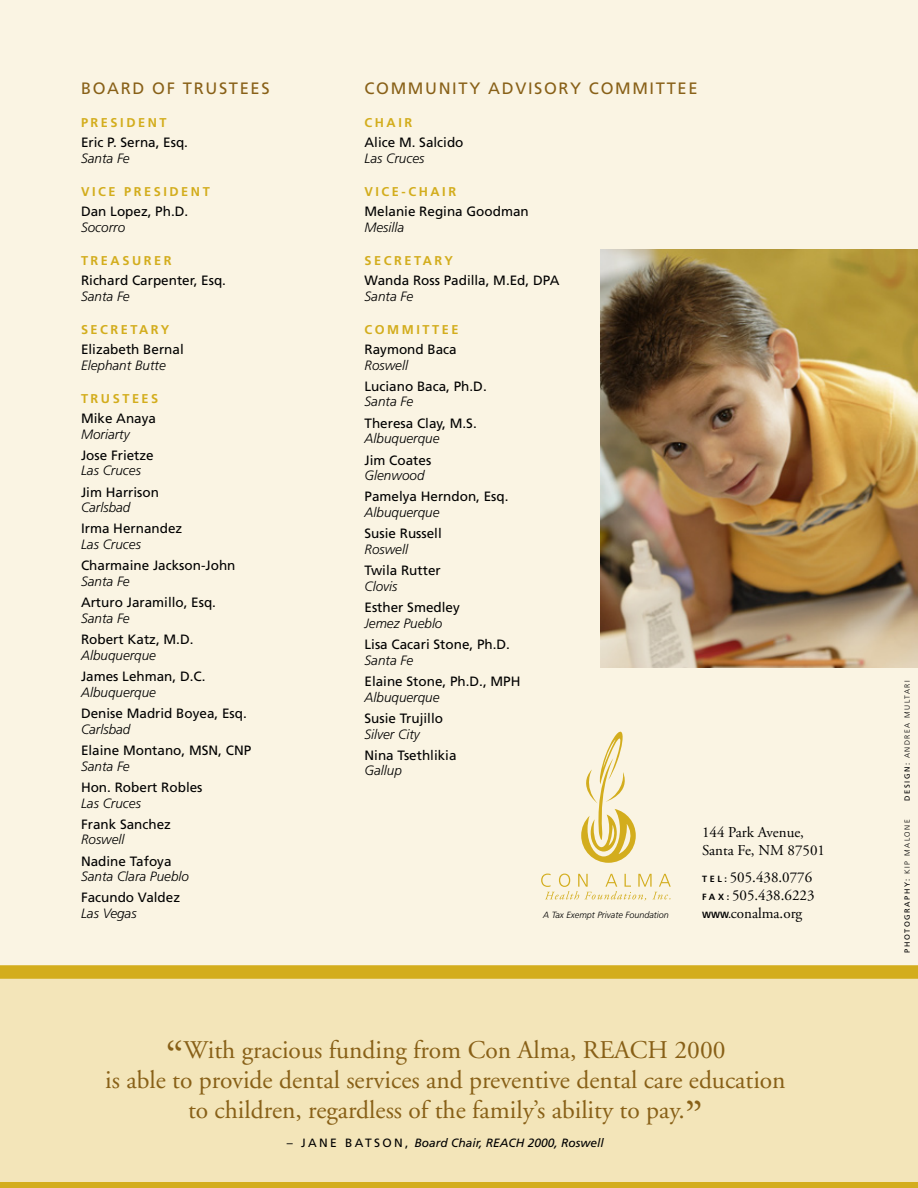
<style>
.page{position:relative;width:918px;height:1188px;background:#faf4e3}
.page>*{position:absolute;margin:0;border:0;box-sizing:border-box;transform-origin:0 0}
.t1{font:25.5px/30px "Adobe Garamond";color:#886017;text-align:center}
.t2{font:16.5px "Frutiger";letter-spacing:.1em;color:#886017}
.t3{font:15px/18px "Adobe Garamond";color:#000}
.t4{font:13.5px "Frutiger";color:#000}
.t5{font:italic 300 13.5px "Frutiger";color:#000}
.t6{font:700 12.75px "Frutiger";letter-spacing:.2em;color:#d3ad1d}
.t7{font:italic 12px "Frutiger";color:#000}
.t8{font:italic 300 9px "Frutiger";color:#000}
.t9{font:7.5px "Frutiger";letter-spacing:.2em;color:#000}
.t10{font:300 7.5px "Frutiger";letter-spacing:.2em;color:#000}
.s1{font-family:"Frutiger";font-weight:700;font-size:9px}
.s2{font-size:45px}
.s3{font-style:normal}
.s4{font-weight:400}
.s5{font-weight:300}
</style>
<div class="page">
<div style="left:0;top:972px;width:918px;height:216px;background:#f3e5b9"></div>
<svg style="left:581px;top:731px;width:55px;height:132px"></svg>
<svg style="left:541px;top:874px;width:130px;height:26px"></svg>
<img style="left:601px;top:250px;width:317px;height:418px">
<div style="left:0;top:1182px;width:918px;height:6px;background:#d3ad1d"></div>
<div style="left:0;top:965px;width:918px;height:14px;background:#d3ad1d"></div>
<p class="t2" style="left:81px;top:78px;width:190px">BOARD OF TRUSTEES</p>
<p class="t6" style="left:81px;top:115px;width:87px">PRESIDENT</p>
<p class="t4" style="left:81px;top:134px;width:109px">Eric P. Serna, Esq.</p>
<p class="t5" style="left:81px;top:150px;width:50px">Santa Fe</p>
<p class="t6" style="left:81px;top:184px;width:130px">VICE PRESIDENT</p>
<p class="t4" style="left:81px;top:203px;width:109px">Dan Lopez, Ph.D.</p>
<p class="t5" style="left:81px;top:219px;width:46px">Socorro</p>
<p class="t6" style="left:81px;top:253px;width:92px">TREASURER</p>
<p class="t4" style="left:81px;top:272px;width:147px">Richard Carpenter, Esq.</p>
<p class="t5" style="left:81px;top:288px;width:50px">Santa Fe</p>
<p class="t6" style="left:81px;top:322px;width:90px">SECRETARY</p>
<p class="t4" style="left:81px;top:341px;width:104px">Elizabeth Bernal</p>
<p class="t5" style="left:81px;top:357px;width:86px">Elephant Butte</p>
<p class="t6" style="left:81px;top:391px;width:79px">TRUSTEES</p>
<p class="t4" style="left:81px;top:410px;width:77px">Mike Anaya</p>
<p class="t5" style="left:81px;top:426px;width:50px">Moriarty</p>
<p class="t4" style="left:81px;top:447px;width:74px">Jose Frietze</p>
<p class="t5" style="left:81px;top:463px;width:61px">Las Cruces</p>
<p class="t4" style="left:81px;top:484px;width:80px">Jim Harrison</p>
<p class="t5" style="left:81px;top:500px;width:51px">Carlsbad</p>
<p class="t4" style="left:81px;top:521px;width:103px">Irma Hernandez</p>
<p class="t5" style="left:81px;top:537px;width:61px">Las Cruces</p>
<p class="t4" style="left:81px;top:558px;width:156px">Charmaine Jackson-John</p>
<p class="t5" style="left:81px;top:574px;width:50px">Santa Fe</p>
<p class="t4" style="left:81px;top:595px;width:137px">Arturo Jaramillo, Esq.</p>
<p class="t5" style="left:81px;top:611px;width:50px">Santa Fe</p>
<p class="t4" style="left:81px;top:632px;width:114px">Robert Katz, M.D.</p>
<p class="t5" style="left:81px;top:648px;width:77px">Albuquerque</p>
<p class="t4" style="left:81px;top:668px;width:126px">James Lehman, D.C.</p>
<p class="t5" style="left:81px;top:684px;width:77px">Albuquerque</p>
<p class="t4" style="left:81px;top:705px;width:167px">Denise Madrid Boyea, Esq.</p>
<p class="t5" style="left:81px;top:721px;width:51px">Carlsbad</p>
<p class="t4" style="left:81px;top:742px;width:172px">Elaine Montano, MSN, CNP</p>
<p class="t5" style="left:81px;top:758px;width:50px">Santa Fe</p>
<p class="t4" style="left:81px;top:779px;width:123px">Hon. Robert Robles</p>
<p class="t5" style="left:81px;top:795px;width:61px">Las Cruces</p>
<p class="t4" style="left:81px;top:816px;width:92px">Frank Sanchez</p>
<p class="t5" style="left:81px;top:832px;width:45px">Roswell</p>
<p class="t4" style="left:81px;top:853px;width:92px">Nadine Tafoya</p>
<p class="t5" style="left:81px;top:869px;width:110px">Santa Clara Pueblo</p>
<p class="t4" style="left:81px;top:890px;width:101px">Facundo Valdez</p>
<p class="t5" style="left:81px;top:906px;width:57px">Las Vegas</p>
<p class="t2" style="left:364px;top:78px;width:335px">COMMUNITY ADVISORY COMMITTEE</p>
<p class="t6" style="left:364px;top:115px;width:49px">CHAIR</p>
<p class="t4" style="left:364px;top:134px;width:101px">Alice M. Salcido</p>
<p class="t5" style="left:364px;top:150px;width:61px">Las Cruces</p>
<p class="t6" style="left:364px;top:184px;width:93px">VICE-CHAIR</p>
<p class="t4" style="left:364px;top:203px;width:166px">Melanie Regina Goodman</p>
<p class="t5" style="left:364px;top:219px;width:41px">Mesilla</p>
<p class="t6" style="left:364px;top:253px;width:90px">SECRETARY</p>
<p class="t4" style="left:364px;top:272px;width:197px">Wanda Ross Padilla, M.Ed, DPA</p>
<p class="t5" style="left:364px;top:288px;width:50px">Santa Fe</p>
<p class="t6" style="left:364px;top:322px;width:96px">COMMITTEE</p>
<p class="t4" style="left:364px;top:341px;width:94px">Raymond Baca</p>
<p class="t5" style="left:364px;top:357px;width:45px">Roswell</p>
<p class="t4" style="left:364px;top:378px;width:124px">Luciano Baca, Ph.D.</p>
<p class="t5" style="left:364px;top:394px;width:50px">Santa Fe</p>
<p class="t4" style="left:364px;top:415px;width:114px">Theresa Clay, M.S.</p>
<p class="t5" style="left:364px;top:431px;width:77px">Albuquerque</p>
<p class="t4" style="left:364px;top:452px;width:68px">Jim Coates</p>
<p class="t5" style="left:364px;top:468px;width:62px">Glenwood</p>
<p class="t4" style="left:364px;top:489px;width:146px">Pamelya Herndon, Esq.</p>
<p class="t5" style="left:364px;top:505px;width:77px">Albuquerque</p>
<p class="t4" style="left:364px;top:526px;width:79px">Susie Russell</p>
<p class="t5" style="left:364px;top:542px;width:45px">Roswell</p>
<p class="t4" style="left:364px;top:563px;width:78px">Twila Rutter</p>
<p class="t5" style="left:364px;top:579px;width:34px">Clovis</p>
<p class="t4" style="left:364px;top:600px;width:97px">Esther Smedley</p>
<p class="t5" style="left:364px;top:616px;width:80px">Jemez Pueblo</p>
<p class="t4" style="left:364px;top:636px;width:147px">Lisa Cacari Stone, Ph.D.</p>
<p class="t5" style="left:364px;top:652px;width:50px">Santa Fe</p>
<p class="t4" style="left:364px;top:673px;width:158px">Elaine Stone, Ph.D., MPH</p>
<p class="t5" style="left:364px;top:689px;width:77px">Albuquerque</p>
<p class="t4" style="left:364px;top:710px;width:80px">Susie Trujillo</p>
<p class="t5" style="left:364px;top:726px;width:57px">Silver City</p>
<p class="t4" style="left:364px;top:747px;width:94px">Nina Tsethlikia</p>
<p class="t5" style="left:364px;top:763px;width:39px">Gallup</p>
<p class="t8" style="left:543px;top:910px;width:127px">A Tax Exempt Private Foundation</p>
<p class="t3" style="left:702px;top:824px;width:125px">144 Park Avenue,<br>Santa Fe, NM 87501</p>
<p class="t3" style="left:702px;top:869px;width:114px"><span class="s1">T E L :</span> 505.438.0776<br><span class="s1">F A X :</span> 505.438.6223<br><span class="s1">WWW.</span>conalma.org</p>
<h1 class="t1" style="left:105px;top:1036px;width:682px"><span class="s2">“</span>With gracious funding from Con Alma, REACH 2000<br>is able to provide dental services and preventive dental care education to children, regardless of the family’s ability to pay.<span class="s2">”</span></h1>
<p class="t7" style="left:287px;top:1135px;width:319px"><span class="s3">– J A N E B AT S O N ,</span> Board Chair, REACH 2000, Roswell</p>
<p class="t10" style="left:903px;top:801px;width:122px;rotate:-90deg"><span class="s4">DESIGN:</span> ANDREA MULTARI</p>
<p class="t9" style="left:903px;top:953px;width:135px;rotate:-90deg">PHOTOGRAPHY: <span class="s5">KIP MALONE</span></p>
</div>
